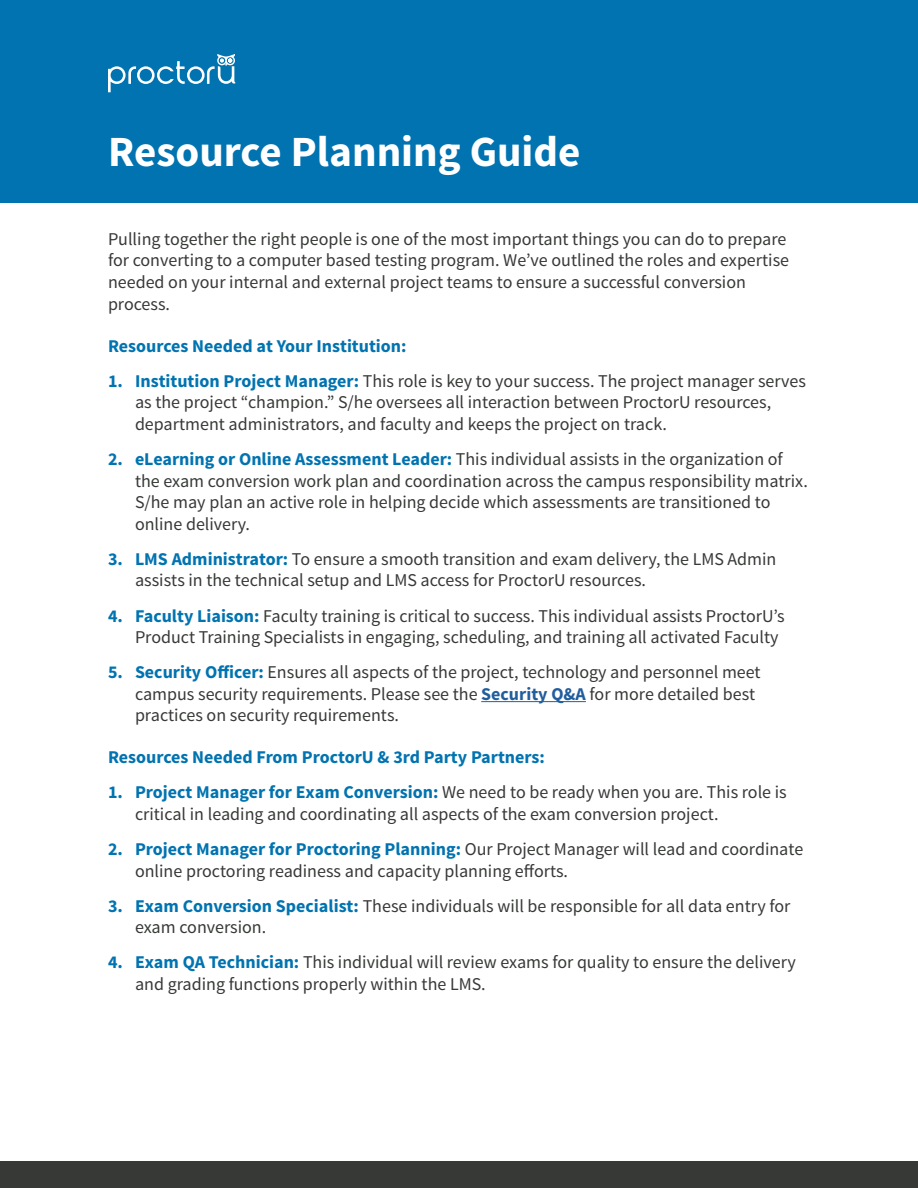
<style>
.page{position:relative;width:918px;height:1188px;background:#fff}
.page>*{position:absolute;margin:0;border:0;box-sizing:border-box;transform-origin:0 0}
.t1{font:700 43.05px "Source Sans Pro";color:#fff}
.t2{font:18px/21.6px "Source Sans Pro";color:#363936}
.t3{font:700 18px "Source Sans Pro";color:#0073b0}
.s1{font-weight:700;color:#0073b0}
.s2{font-weight:700;color:#215e9e}
</style>
<div class="page">
<div style="left:0;top:0;width:918px;height:203px;background:#0073b0"></div>
<div style="left:0;top:1161px;width:918px;height:27px;background:#363936"></div>
<svg style="left:108px;top:54px;width:128px;height:38px"></svg>
<hr style="left:481px;top:701px;width:105px;height:1px;background:#215e9e">
<h1 class="t1" style="left:108px;top:124px;width:474px">Resource Planning Guide</h1>
<p class="t2" style="left:108px;top:228px;width:683px">Pulling together the right people is one of the most important things you can do to prepare for converting to a computer based testing program. We’ve outlined the roles and expertise needed on your internal and external project teams to ensure a successful conversion process.</p>
<p class="t3" style="left:108px;top:334px;width:300px">Resources Needed at Your Institution:</p>
<p class="t2" style="left:135px;top:370px;width:672px;text-indent:-27px"><span class="s1">1. Institution Project Manager:</span> This role is key to your success. The project manager serves as the project “champion.” S/he oversees all interaction between ProctorU resources, department administrators, and faculty and keeps the project on track.</p>
<p class="t2" style="left:135px;top:448px;width:674px;text-indent:-27px"><span class="s1">2. eLearning or Online Assessment Leader:</span> This individual assists in the organization of the exam conversion work plan and coordination across the campus responsibility matrix.<br>S/he may plan an active role in helping decide which assessments are transitioned to online delivery.</p>
<p class="t2" style="left:135px;top:548px;width:643px;text-indent:-27px"><span class="s1">3. LMS Administrator:</span> To ensure a smooth transition and exam delivery, the LMS Admin assists in the technical setup and LMS access for ProctorU resources.</p>
<p class="t2" style="left:135px;top:605px;width:651px;text-indent:-27px"><span class="s1">4. Faculty Liaison:</span> Faculty training is critical to success. This individual assists ProctorU’s<br>Product Training Specialists in engaging, scheduling, and training all activated Faculty</p>
<p class="t2" style="left:135px;top:662px;width:627px;text-indent:-27px"><span class="s1">5. Security Officer:</span> Ensures all aspects of the project, technology and personnel meet campus security requirements. Please see the <span class="s2">Security Q&amp;A</span> for more detailed best practices on security requirements.</p>
<p class="t3" style="left:108px;top:746px;width:438px">Resources Needed From ProctorU &amp; 3rd Party Partners:</p>
<p class="t2" style="left:135px;top:782px;width:653px;text-indent:-27px"><span class="s1">1. Project Manager for Exam Conversion:</span> We need to be ready when you are. This role is critical in leading and coordinating all aspects of the exam conversion project.</p>
<p class="t2" style="left:135px;top:839px;width:670px;text-indent:-27px"><span class="s1">2. Project Manager for Proctoring Planning:</span> Our Project Manager will lead and coordinate online proctoring readiness and capacity planning efforts.</p>
<p class="t2" style="left:135px;top:895px;width:657px;text-indent:-27px"><span class="s1">3. Exam Conversion Specialist:</span> These individuals will be responsible for all data entry for exam conversion.</p>
<p class="t2" style="left:135px;top:952px;width:662px;text-indent:-27px"><span class="s1">4. Exam QA Technician:</span> This individual will review exams for quality to ensure the delivery and grading functions properly within the LMS.</p>
</div>
